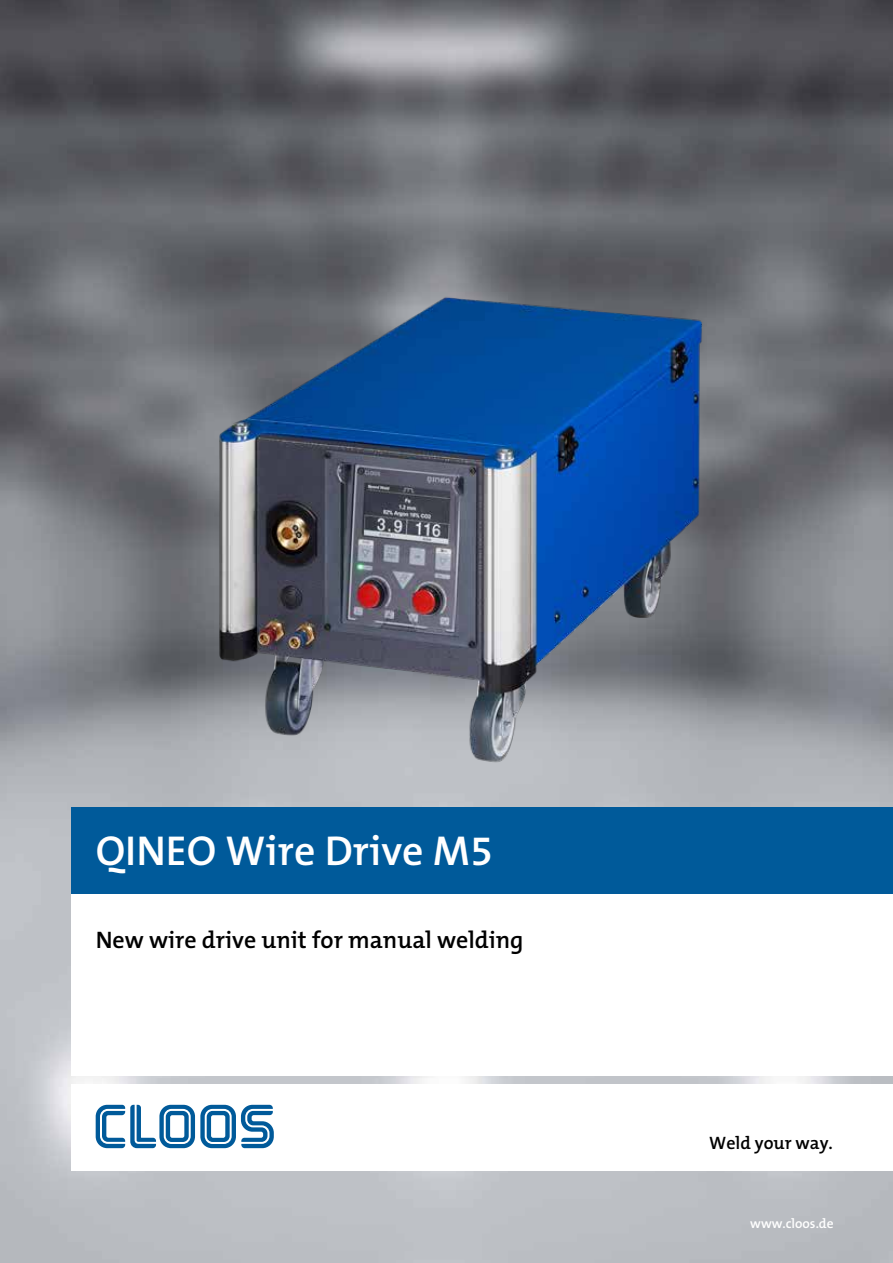
<style>
.page{position:relative;width:893px;height:1263px;background:#fff}
.page>*{position:absolute;margin:0;border:0;box-sizing:border-box;transform-origin:0 0}
.t1{font:600 42px "The Mix B6";color:#fff}
.t2{font:600 24px "The Mix B6";color:#000}
.t3{font:600 18px "The Mix B6";color:#000}
.t4{font:600 13.5px "The Mix B6";color:#fff}
</style>
<div class="page">
<img style="left:0;top:0;width:893px;height:1263px">
<div style="left:72px;top:1084px;width:821px;height:87px;background:#fff"></div>
<div style="left:72px;top:893px;width:821px;height:183px;background:#fff"></div>
<svg style="left:96px;top:1105px;width:178px;height:43px"></svg>
<div style="left:72px;top:807px;width:821px;height:86px;background:#005a9a"></div>
<img style="left:72px;top:46px;width:749px;height:758px">
<h1 class="t1" style="left:96px;top:828px;width:399px">QINEO Wire Drive M5</h1>
<p class="t2" style="left:96px;top:927px;width:429px">New wire drive unit for manual welding</p>
<p class="t3" style="left:709px;top:1134px;width:125px">Weld your way.</p>
<p class="t4" style="left:750px;top:1216px;width:85px">www.cloos.de</p>
</div>
